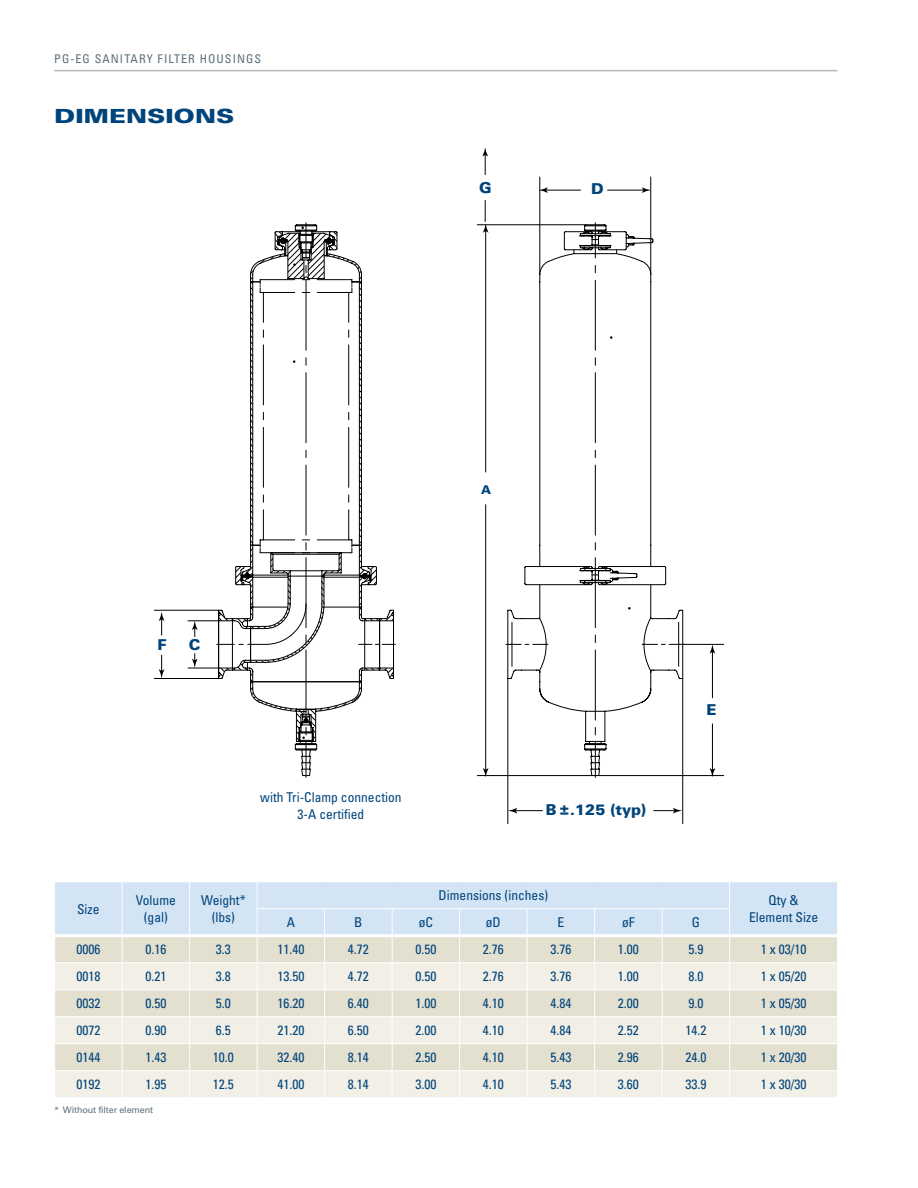
<style>
.page{position:relative;width:918px;height:1188px;background:#fff}
.page>*{position:absolute;margin:0;border:0;box-sizing:border-box;transform-origin:0 0}
._1_heading{font:900 19.5px "Univers LT Std";color:#00447b;scale:1.3 1}
.t1{font:900 15px "Univers LT Std";color:#00447b}
._1_chart_text{font:condensed 13.5px/16.5px "Univers LT Std";color:#00447b;text-align:center}
.t2{font:condensed 12px "Univers LT Std";letter-spacing:.09em;color:#5b6f7b}
.t3{font:900 12px "Univers LT Std";color:#00447b}
._1_bp_copyright{font:9px "Univers LT Std";letter-spacing:-.015em;color:#5b6f7b}
</style>
<div class="page">
<hr style="left:54px;top:70px;width:783px;height:1px;background:#aeb8be">
<svg style="left:55px;top:882px;width:782px;height:215px;background:#e6e7e2"></svg>
<hr style="left:55px;top:934px;width:67px;height:3px;background:#fff">
<hr style="left:122px;top:934px;width:68px;height:3px;background:#fff">
<hr style="left:190px;top:934px;width:67px;height:3px;background:#fff">
<hr style="left:257px;top:934px;width:68px;height:3px;background:#fff">
<hr style="left:325px;top:934px;width:67px;height:3px;background:#fff">
<hr style="left:392px;top:934px;width:68px;height:3px;background:#fff">
<hr style="left:460px;top:934px;width:67px;height:3px;background:#fff">
<hr style="left:527px;top:934px;width:68px;height:3px;background:#fff">
<hr style="left:595px;top:934px;width:67px;height:3px;background:#fff">
<hr style="left:662px;top:934px;width:68px;height:3px;background:#fff">
<hr style="left:730px;top:934px;width:107px;height:3px;background:#fff">
<svg style="left:482px;top:149px;width:6px;height:26px"></svg>
<svg style="left:654px;top:808px;width:28px;height:5px"></svg>
<svg style="left:508px;top:808px;width:34px;height:5px"></svg>
<hr style="left:608px;top:190px;width:36px;height:1px;background:#000">
<svg style="left:642px;top:187px;width:8px;height:6px"></svg>
<hr style="left:545px;top:190px;width:36px;height:1px;background:#000">
<svg style="left:540px;top:187px;width:8px;height:6px"></svg>
<svg style="left:192px;top:654px;width:6px;height:14px"></svg>
<svg style="left:192px;top:621px;width:6px;height:16px"></svg>
<svg style="left:159px;top:655px;width:5px;height:23px"></svg>
<svg style="left:159px;top:612px;width:5px;height:23px"></svg>
<svg style="left:484px;top:200px;width:2px;height:24px"></svg>
<svg style="left:216px;top:224px;width:289px;height:552px"></svg>
<svg style="left:505px;top:222px;width:180px;height:556px"></svg>
<hr style="left:188px;top:620px;width:31px;height:1px;background:#000">
<hr style="left:188px;top:668px;width:31px;height:1px;background:#000">
<hr style="left:154px;top:610px;width:65px;height:1px;background:#000">
<hr style="left:154px;top:678px;width:65px;height:1px;background:#000">
<hr style="left:599px;top:775px;width:125px;height:1px;background:#000">
<hr style="left:685px;top:644px;width:39px;height:1px;background:#000">
<hr style="left:507px;top:679px;width:1px;height:145px;background:#000">
<hr style="left:682px;top:679px;width:1px;height:145px;background:#000">
<hr style="left:477px;top:775px;width:115px;height:1px;background:#000">
<hr style="left:477px;top:224px;width:109px;height:1px;background:#000">
<hr style="left:539px;top:177px;width:1px;height:98px;background:#000">
<hr style="left:650px;top:177px;width:1px;height:98px;background:#000">
<svg style="left:218px;top:222px;width:176px;height:556px"></svg>
<hr style="left:712px;top:724px;width:1px;height:47px;background:#000">
<svg style="left:710px;top:768px;width:5px;height:9px"></svg>
<hr style="left:712px;top:651px;width:1px;height:47px;background:#000">
<svg style="left:710px;top:644px;width:5px;height:10px"></svg>
<p class="t2" style="left:54px;top:51px;width:209px">PG-EG SANITARY FILTER HOUSINGS</p>
<p class="_1_heading" style="left:54px;top:103px;width:140px">DIMENSIONS</p>
<p class="t1" style="left:479px;top:178px;width:14px">G</p>
<p class="t1" style="left:591px;top:180px;width:14px">D</p>
<p class="t3" style="left:481px;top:482px;width:12px">A</p>
<p class="_1_chart_text" style="left:77px;top:900px;width:24px">Size</p>
<p class="t1" style="left:158px;top:636px;width:11px">F</p>
<p class="t1" style="left:189px;top:636px;width:13px">C</p>
<p class="t1" style="left:707px;top:700px;width:12px">E</p>
<p class="_1_chart_text" style="left:260px;top:789px;width:143px">with Tri-Clamp connection</p>
<p class="_1_chart_text" style="left:298px;top:806px;width:68px">3-A certified</p>
<p class="t1" style="left:546px;top:800px;width:102px">B ±.125 (typ)</p>
<p class="_1_chart_text" style="left:136px;top:892px;width:42px">Volume</p>
<p class="_1_chart_text" style="left:144px;top:909px;width:26px">(gal)</p>
<p class="_1_chart_text" style="left:201px;top:892px;width:46px">Weight*</p>
<p class="_1_chart_text" style="left:212px;top:909px;width:25px">(lbs)</p>
<p class="_1_chart_text" style="left:439px;top:887px;width:111px">Dimensions (inches)</p>
<p class="_1_chart_text" style="left:749px;top:892px;width:70px">Qty &amp;<br>Element Size</p>
<p class="_1_chart_text" style="left:287px;top:914px;width:10px">A</p>
<p class="_1_chart_text" style="left:354px;top:914px;width:10px">B</p>
<p class="_1_chart_text" style="left:419px;top:914px;width:16px">øC</p>
<p class="_1_chart_text" style="left:486px;top:914px;width:16px">øD</p>
<p class="_1_chart_text" style="left:558px;top:914px;width:8px">E</p>
<p class="_1_chart_text" style="left:622px;top:914px;width:14px">øF</p>
<p class="_1_chart_text" style="left:692px;top:914px;width:10px">G</p>
<p class="_1_chart_text" style="left:76px;top:941px;width:25px">0006</p>
<p class="_1_chart_text" style="left:145px;top:941px;width:22px">0.16</p>
<p class="_1_chart_text" style="left:216px;top:941px;width:16px">3.3</p>
<p class="_1_chart_text" style="left:277px;top:941px;width:28px">11.40</p>
<p class="_1_chart_text" style="left:348px;top:941px;width:22px">4.72</p>
<p class="_1_chart_text" style="left:415px;top:941px;width:22px">0.50</p>
<p class="_1_chart_text" style="left:483px;top:941px;width:22px">2.76</p>
<p class="_1_chart_text" style="left:550px;top:941px;width:22px">3.76</p>
<p class="_1_chart_text" style="left:618px;top:941px;width:22px">1.00</p>
<p class="_1_chart_text" style="left:688px;top:941px;width:16px">5.9</p>
<p class="_1_chart_text" style="left:761px;top:941px;width:47px">1 x 03/10</p>
<p class="_1_chart_text" style="left:76px;top:968px;width:25px">0018</p>
<p class="_1_chart_text" style="left:145px;top:968px;width:22px">0.21</p>
<p class="_1_chart_text" style="left:216px;top:968px;width:16px">3.8</p>
<p class="_1_chart_text" style="left:277px;top:968px;width:28px">13.50</p>
<p class="_1_chart_text" style="left:348px;top:968px;width:22px">4.72</p>
<p class="_1_chart_text" style="left:415px;top:968px;width:22px">0.50</p>
<p class="_1_chart_text" style="left:483px;top:968px;width:22px">2.76</p>
<p class="_1_chart_text" style="left:550px;top:968px;width:22px">3.76</p>
<p class="_1_chart_text" style="left:618px;top:968px;width:22px">1.00</p>
<p class="_1_chart_text" style="left:688px;top:968px;width:16px">8.0</p>
<p class="_1_chart_text" style="left:761px;top:968px;width:47px">1 x 05/20</p>
<p class="_1_chart_text" style="left:76px;top:995px;width:25px">0032</p>
<p class="_1_chart_text" style="left:145px;top:995px;width:22px">0.50</p>
<p class="_1_chart_text" style="left:216px;top:995px;width:16px">5.0</p>
<p class="_1_chart_text" style="left:277px;top:995px;width:28px">16.20</p>
<p class="_1_chart_text" style="left:348px;top:995px;width:22px">6.40</p>
<p class="_1_chart_text" style="left:415px;top:995px;width:22px">1.00</p>
<p class="_1_chart_text" style="left:483px;top:995px;width:22px">4.10</p>
<p class="_1_chart_text" style="left:550px;top:995px;width:22px">4.84</p>
<p class="_1_chart_text" style="left:618px;top:995px;width:22px">2.00</p>
<p class="_1_chart_text" style="left:688px;top:995px;width:16px">9.0</p>
<p class="_1_chart_text" style="left:761px;top:995px;width:47px">1 x 05/30</p>
<p class="_1_chart_text" style="left:76px;top:1022px;width:25px">0072</p>
<p class="_1_chart_text" style="left:145px;top:1022px;width:22px">0.90</p>
<p class="_1_chart_text" style="left:216px;top:1022px;width:16px">6.5</p>
<p class="_1_chart_text" style="left:277px;top:1022px;width:28px">21.20</p>
<p class="_1_chart_text" style="left:348px;top:1022px;width:22px">6.50</p>
<p class="_1_chart_text" style="left:415px;top:1022px;width:22px">2.00</p>
<p class="_1_chart_text" style="left:483px;top:1022px;width:22px">4.10</p>
<p class="_1_chart_text" style="left:550px;top:1022px;width:22px">4.84</p>
<p class="_1_chart_text" style="left:618px;top:1022px;width:22px">2.52</p>
<p class="_1_chart_text" style="left:685px;top:1022px;width:22px">14.2</p>
<p class="_1_chart_text" style="left:761px;top:1022px;width:47px">1 x 10/30</p>
<p class="_1_chart_text" style="left:76px;top:1049px;width:25px">0144</p>
<p class="_1_chart_text" style="left:145px;top:1049px;width:22px">1.43</p>
<p class="_1_chart_text" style="left:213px;top:1049px;width:22px">10.0</p>
<p class="_1_chart_text" style="left:277px;top:1049px;width:28px">32.40</p>
<p class="_1_chart_text" style="left:348px;top:1049px;width:22px">8.14</p>
<p class="_1_chart_text" style="left:415px;top:1049px;width:22px">2.50</p>
<p class="_1_chart_text" style="left:483px;top:1049px;width:22px">4.10</p>
<p class="_1_chart_text" style="left:550px;top:1049px;width:22px">5.43</p>
<p class="_1_chart_text" style="left:618px;top:1049px;width:22px">2.96</p>
<p class="_1_chart_text" style="left:685px;top:1049px;width:22px">24.0</p>
<p class="_1_chart_text" style="left:761px;top:1049px;width:47px">1 x 20/30</p>
<p class="_1_chart_text" style="left:76px;top:1076px;width:25px">0192</p>
<p class="_1_chart_text" style="left:145px;top:1076px;width:22px">1.95</p>
<p class="_1_chart_text" style="left:213px;top:1076px;width:22px">12.5</p>
<p class="_1_chart_text" style="left:277px;top:1076px;width:28px">41.00</p>
<p class="_1_chart_text" style="left:348px;top:1076px;width:22px">8.14</p>
<p class="_1_chart_text" style="left:415px;top:1076px;width:22px">3.00</p>
<p class="_1_chart_text" style="left:483px;top:1076px;width:22px">4.10</p>
<p class="_1_chart_text" style="left:550px;top:1076px;width:22px">5.43</p>
<p class="_1_chart_text" style="left:618px;top:1076px;width:22px">3.60</p>
<p class="_1_chart_text" style="left:685px;top:1076px;width:22px">33.9</p>
<p class="_1_chart_text" style="left:761px;top:1076px;width:47px">1 x 30/30</p>
<p class="_1_bp_copyright" style="left:54px;top:1104px;width:100px">* Without filter element</p>
</div>
